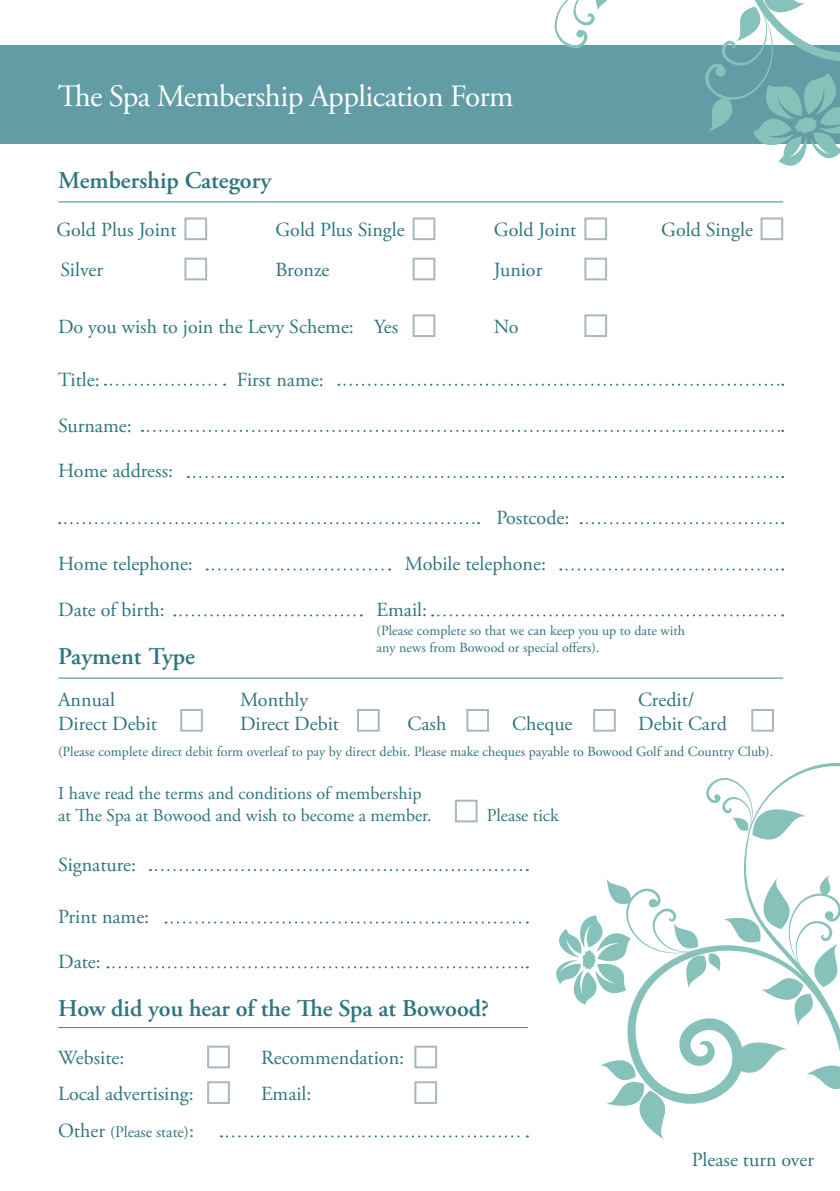
<style>
.page{position:relative;width:840px;height:1191px;background:#fff}
.page>*{position:absolute;margin:0;border:0;box-sizing:border-box;transform-origin:0 0}
.t1{font:31px "Adobe Garamond Pro";letter-spacing:-.02em;color:#fff}
.t2{font:600 24px "Adobe Garamond Pro";color:#2d757f}
.t3{font:20px/24px "Adobe Garamond Pro";color:#2d757f}
.t4{font:18px/21.6px "Adobe Garamond Pro";color:#2d757f}
.t5{font:16px "Adobe Garamond Pro";color:#2d757f}
.t6{font:14px/16.8px "Adobe Garamond Pro";color:#2d757f}
.s1{font-size:20px}
</style>
<div class="page">
<svg style="left:607px;top:762px;width:232px;height:378px"></svg>
<svg style="left:731px;top:795px;width:74px;height:57px"></svg>
<svg style="left:673px;top:878px;width:166px;height:148px"></svg>
<svg style="left:556px;top:915px;width:74px;height:89px"></svg>
<svg style="left:600px;top:1050px;width:80px;height:89px"></svg>
<div style="left:0;top:45px;width:839px;height:99px;background:#629da6"></div>
<svg style="left:554px;top:0;width:285px;height:131px"></svg>
<svg style="left:728px;top:0;width:76px;height:41px"></svg>
<svg style="left:752px;top:73px;width:87px;height:93px"></svg>
<div style="left:760px;top:217px;width:22px;height:23px;border:2px solid #a7b9bf"></div>
<div style="left:412px;top:217px;width:23px;height:23px;border:2px solid #a7b9bf"></div>
<div style="left:207px;top:1045px;width:23px;height:23px;border:2px solid #a7b9bf"></div>
<div style="left:207px;top:1081px;width:23px;height:23px;border:2px solid #a7b9bf"></div>
<div style="left:584px;top:217px;width:22px;height:23px;border:2px solid #a7b9bf"></div>
<div style="left:184px;top:217px;width:23px;height:23px;border:2px solid #a7b9bf"></div>
<div style="left:357px;top:709px;width:22px;height:22px;border:2px solid #a7b9bf"></div>
<div style="left:180px;top:709px;width:23px;height:22px;border:2px solid #a7b9bf"></div>
<div style="left:454px;top:799px;width:23px;height:23px;border:2px solid #a7b9bf"></div>
<div style="left:184px;top:258px;width:23px;height:22px;border:2px solid #a7b9bf"></div>
<div style="left:466px;top:709px;width:23px;height:22px;border:2px solid #a7b9bf"></div>
<div style="left:592px;top:709px;width:23px;height:22px;border:2px solid #a7b9bf"></div>
<div style="left:414px;top:1045px;width:23px;height:23px;border:2px solid #a7b9bf"></div>
<div style="left:414px;top:1081px;width:23px;height:23px;border:2px solid #a7b9bf"></div>
<div style="left:412px;top:258px;width:23px;height:22px;border:2px solid #a7b9bf"></div>
<div style="left:412px;top:314px;width:23px;height:23px;border:2px solid #a7b9bf"></div>
<div style="left:584px;top:314px;width:22px;height:23px;border:2px solid #a7b9bf"></div>
<div style="left:584px;top:258px;width:22px;height:22px;border:2px solid #a7b9bf"></div>
<div style="left:750px;top:709px;width:23px;height:22px;border:2px solid #a7b9bf"></div>
<svg style="left:105px;top:384px;width:120px;height:2px"></svg>
<svg style="left:142px;top:430px;width:640px;height:2px"></svg>
<svg style="left:188px;top:476px;width:594px;height:2px"></svg>
<svg style="left:338px;top:384px;width:444px;height:2px"></svg>
<svg style="left:207px;top:568px;width:183px;height:2px"></svg>
<svg style="left:174px;top:614px;width:187px;height:2px"></svg>
<svg style="left:150px;top:869px;width:377px;height:2px"></svg>
<svg style="left:165px;top:921px;width:362px;height:2px"></svg>
<svg style="left:221px;top:1135px;width:306px;height:2px"></svg>
<svg style="left:107px;top:966px;width:420px;height:2px"></svg>
<svg style="left:560px;top:568px;width:222px;height:2px"></svg>
<svg style="left:432px;top:614px;width:350px;height:2px"></svg>
<svg style="left:580px;top:522px;width:202px;height:2px"></svg>
<svg style="left:59px;top:522px;width:419px;height:2px"></svg>
<hr style="left:58px;top:201px;width:724px;height:1px;background:#298c95">
<hr style="left:58px;top:678px;width:724px;height:1px;background:#298c95">
<hr style="left:58px;top:1027px;width:469px;height:1px;background:#298c95">
<div style="left:799px;top:1089px;width:40px;height:69px;background:#fff"></div>
<p class="t1" style="left:58px;top:77px;width:457px">The Spa Membership Application Form</p>
<p class="t2" style="left:58px;top:166px;width:214px">Membership Category</p>
<p class="t3" style="left:56px;top:218px;width:121px">Gold Plus Joint</p>
<p class="t3" style="left:493px;top:218px;width:84px">Gold Joint</p>
<p class="t3" style="left:275px;top:218px;width:131px">Gold Plus Single</p>
<p class="t3" style="left:660px;top:218px;width:93px">Gold Single</p>
<p class="t3" style="left:60px;top:259px;width:44px">Silver</p>
<p class="t3" style="left:275px;top:259px;width:55px">Bronze</p>
<p class="t3" style="left:493px;top:259px;width:50px">Junior</p>
<p class="t3" style="left:58px;top:315px;width:297px">Do you wish to join the Levy Scheme:</p>
<p class="t3" style="left:374px;top:315px;width:26px">Yes</p>
<p class="t3" style="left:493px;top:315px;width:26px">No</p>
<p class="t3" style="left:58px;top:368px;width:43px">Title:</p>
<p class="t3" style="left:58px;top:414px;width:75px">Surname:</p>
<p class="t3" style="left:58px;top:459px;width:116px">Home address:</p>
<p class="t3" style="left:58px;top:552px;width:136px">Home telephone:</p>
<p class="t3" style="left:58px;top:598px;width:108px">Date of birth:</p>
<p class="t2" style="left:58px;top:642px;width:138px">Payment Type</p>
<p class="t3" style="left:58px;top:688px;width:58px">Annual</p>
<p class="t3" style="left:58px;top:712px;width:100px">Direct Debit</p>
<p class="t3" style="left:237px;top:368px;width:88px">First name:</p>
<p class="t3" style="left:240px;top:688px;width:70px">Monthly</p>
<p class="t3" style="left:240px;top:712px;width:100px">Direct Debit</p>
<p class="t3" style="left:496px;top:506px;width:75px">Postcode:</p>
<p class="t3" style="left:405px;top:552px;width:142px">Mobile telephone:</p>
<p class="t3" style="left:376px;top:598px;width:52px">Email:</p>
<p class="t6" style="left:376px;top:623px;width:310px">(Please complete so that we can keep you up to date with any news from Bowood or special offers).</p>
<p class="t3" style="left:407px;top:712px;width:40px">Cash</p>
<p class="t3" style="left:512px;top:712px;width:62px">Cheque</p>
<p class="t3" style="left:637px;top:688px;width:90px">Credit/<br>Debit Card</p>
<p class="t6" style="left:58px;top:743px;width:716px">(Please complete direct debit form overleaf to pay by direct debit. Please make cheques payable to Bowood Golf and Country Club).</p>
<p class="t4" style="left:58px;top:783px;width:374px">I have read the terms and conditions of membership at The Spa at Bowood and wish to become a member.</p>
<p class="t3" style="left:58px;top:853px;width:79px">Signature:</p>
<p class="t3" style="left:58px;top:905px;width:93px">Print name:</p>
<p class="t3" style="left:58px;top:950px;width:44px">Date:</p>
<p class="t4" style="left:486px;top:805px;width:74px">Please tick</p>
<p class="t2" style="left:58px;top:994px;width:432px">How did you hear of the The Spa at Bowood?</p>
<p class="t3" style="left:261px;top:1046px;width:144px">Recommendation:</p>
<p class="t3" style="left:261px;top:1082px;width:52px">Email:</p>
<p class="t3" style="left:58px;top:1046px;width:68px">Website:</p>
<p class="t3" style="left:58px;top:1082px;width:137px">Local advertising:</p>
<p class="t5" style="left:58px;top:1122px;width:137px"><span class="s1">Other</span> (Please state)<span class="s1">:</span></p>
<p class="t3" style="left:691px;top:1148px;width:124px">Please turn over</p>
</div>
